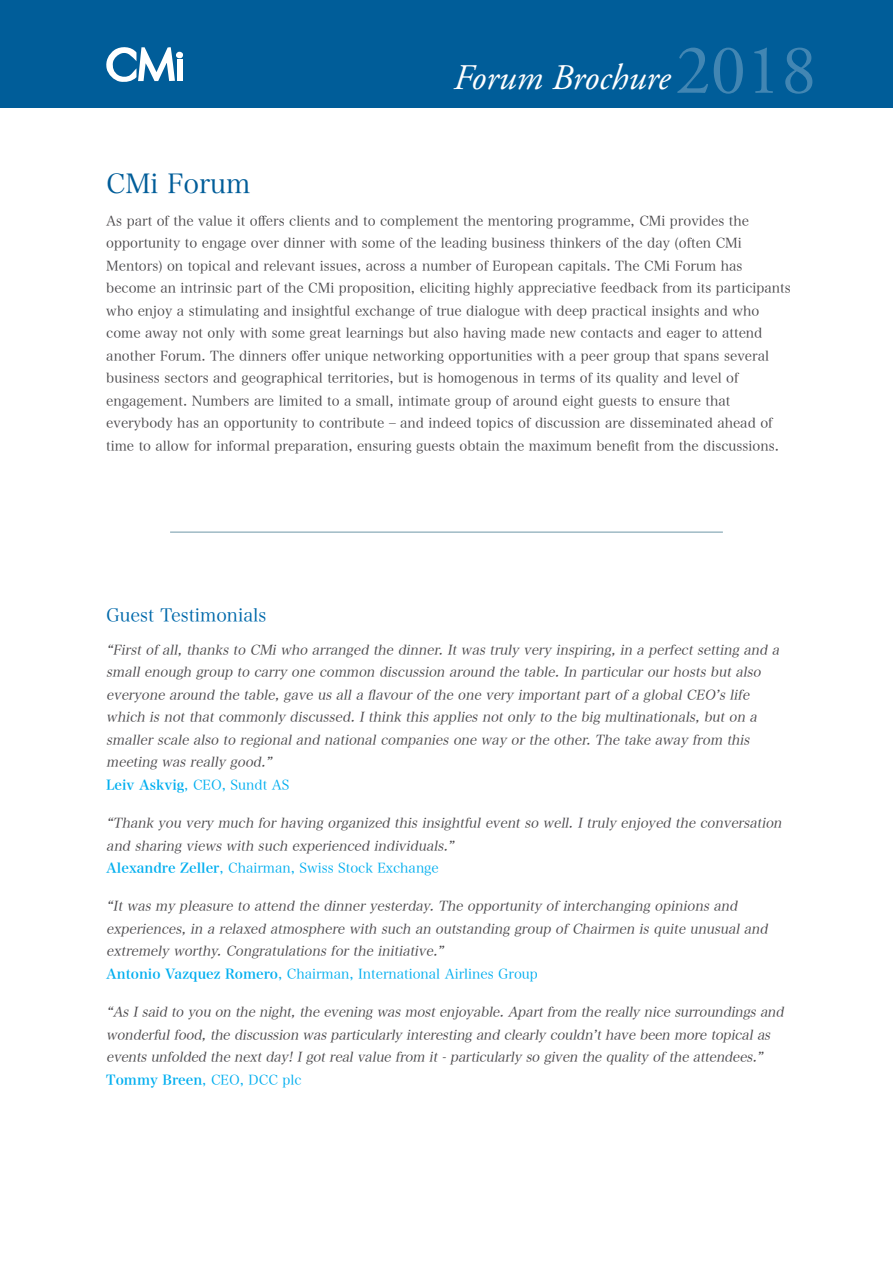
<style>
.page{position:relative;width:893px;height:1263px;background:#fff}
.page>*{position:absolute;margin:0;border:0;box-sizing:border-box;transform-origin:0 0}
.t1{font:italic 36px "Adobe Garamond";color:#fff}
.t2{font:27px "Hira Min Pro W3";color:#005d99}
.t3{font:18px "Hira Min Pro W3";color:#0069aa}
.t4{font:italic 13.5px/22.5px "Hira Min Pro W3";color:#4a484b}
.t5{font:13.5px/22.5px "Hira Min Pro W3";color:#4a484b}
.s1{font-family:"Adobe Garamond Pro";font-style:normal;font-size:70.5px}
.s2{font-family:"Hira Min Pro W6";font-style:normal;color:#00aeef}
.s3{font-style:normal;color:#00aeef}
</style>
<div class="page">
<div style="left:0;top:0;width:893px;height:107px;background:#005d99"></div>
<svg style="left:106px;top:47px;width:77px;height:35px"></svg>
<div style="left:177px;top:60px;width:5px;height:21px;background:#fff"></div>
<hr style="left:170px;top:531px;width:553px;height:2px;background:#7fa3b1">
<h1 class="t1" style="left:453px;top:58px;width:365px">Forum Brochure<span class="s1">2018</span></h1>
<h2 class="t2" style="left:106px;top:161px;width:146px">CMi Forum</h2>
<p class="t5" style="left:106px;top:208px;width:686px">As part of the value it offers clients and to complement the mentoring programme, CMi provides the opportunity to engage over dinner with some of the leading business thinkers of the day (often CMi Mentors) on topical and relevant issues, across a number of European capitals. The CMi Forum has become an intrinsic part of the CMi proposition, eliciting highly appreciative feedback from its participants who enjoy a stimulating and insightful exchange of true dialogue with deep practical insights and who come away not only with some great learnings but also having made new contacts and eager to attend another Forum. The dinners offer unique networking opportunities with a peer group that spans several business sectors and geographical territories, but is homogenous in terms of its quality and level of engagement. Numbers are limited to a small, intimate group of around eight guests to ensure that everybody has an opportunity to contribute – and indeed topics of discussion are disseminated ahead of time to allow for informal preparation, ensuring guests obtain the maximum benefit from the discussions.</p>
<h3 class="t3" style="left:106px;top:600px;width:162px">Guest Testimonials</h3>
<p class="t4" style="left:106px;top:637px;width:678px">“First of all, thanks to CMi who arranged the dinner. It was truly very inspiring, in a perfect setting and a small enough group to carry one common discussion around the table. In particular our hosts but also everyone around the table, gave us all a flavour of the one very important part of a global CEO’s life which is not that commonly discussed. I think this applies not only to the big multinationals, but on a smaller scale also to regional and national companies one way or the other. The take away from this meeting was really good.”<br><span class="s2">Leiv Askvig</span><span class="s3">, CEO, Sundt AS</span></p>
<p class="t4" style="left:106px;top:811px;width:680px">“Thank you very much for having organized this insightful event so well. I truly enj oyed the conversation and sharing views with such experienced individuals.”<br><span class="s2">Alexandre Zeller</span><span class="s3">, Chairman, Swiss Stock Exchange</span></p>
<p class="t4" style="left:106px;top:894px;width:667px">“It was my pleasure to attend the dinner yesterday. The opportunity of interchanging opinions and experiences, in a relaxed atmosphere with such an outstanding group of Chairmen is quite unusual and extremely worthy. Congratulations for the initiative.”<br><span class="s2">Antonio Vazquez Romero</span><span class="s3">, Chairman, International Airlines Group</span></p>
<p class="t4" style="left:106px;top:1000px;width:682px">“AsIsaid to you on the night,the evening wasmostenj oyable.Apartfrom the really nice surroundingsand wonderfulfood,the discussion wasparticularly interesting and clearly couldn’thave been more topicalas eventsunfolded the nextday!Igotrealvalue from it-particularly so given the quality ofthe attendees.” <span class="s2">Tommy Breen</span><span class="s3">, CEO, DCC plc</span></p>
</div>
